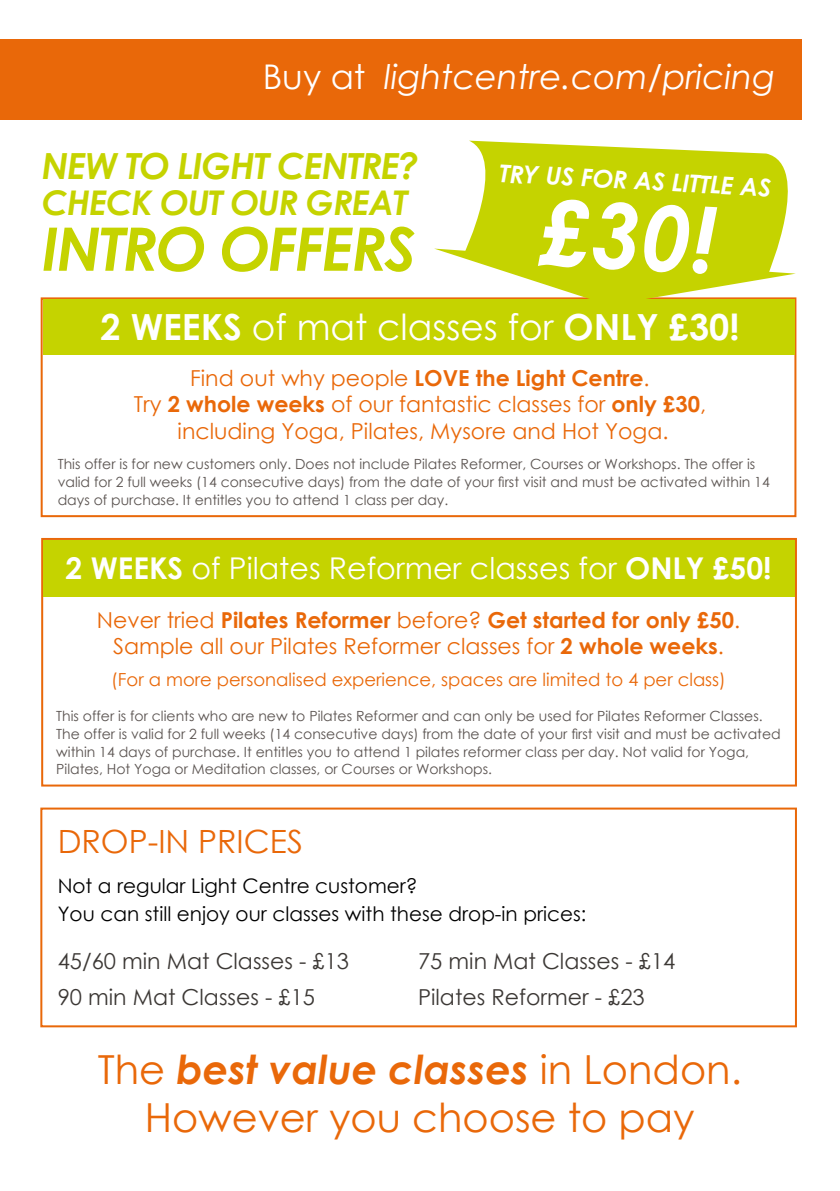
<style>
.page{position:relative;width:840px;height:1191px;background:#fff}
.page>*{position:absolute;margin:0;border:0;box-sizing:border-box;transform-origin:0 0}
.t1{font:italic 700 90px "Century Gothic";color:#fff}
.t2{font:italic 700 60px "Century Gothic";letter-spacing:-.03em;color:#c5d300}
.t3{font:40px/48px "Century Gothic";color:#e96809;text-align:center}
.t4{font:36px "Century Gothic";color:#fff}
.t5{font:italic 700 36px "Century Gothic";letter-spacing:-.03em;color:#c5d300}
.t6{font:italic 34px "Century Gothic";color:#fff}
.t7{font:italic 700 34px "Century Gothic";letter-spacing:-.03em;color:#c5d300}
.t8{font:32px "Century Gothic";color:#e96809}
.t9{font:30px "Century Gothic";color:#fff}
.t10{font:italic 700 24.4px "Century Gothic";color:#fff}
.t11{font:22px/26.4px "Century Gothic";color:#e96809;text-align:center}
.t12{font:22px "Century Gothic";color:#3c3835}
.t13{font:20px/28px "Century Gothic";color:#000}
.t14{font:18px "Century Gothic";color:#e96809}
.t15{font:14px/17.6px "Century Gothic";color:#5a5350}
.s1{font-style:normal}
.s2{font-weight:700}
.s3{font-weight:700;font-style:italic}
</style>
<div class="page">
<div style="left:40px;top:807px;width:756px;height:220px;border:2px solid #e96809"></div>
<div style="left:41px;top:538px;width:755px;height:248px;background:#fff;border:2px solid #e96809"></div>
<div style="left:0;top:40px;width:801px;height:80px;background:#e96809"></div>
<div style="left:41px;top:297px;width:755px;height:220px;background:#fff;border:2px solid #e96809"></div>
<div style="left:43px;top:299px;width:751px;height:56px;background:#c5d300"></div>
<div style="left:43px;top:540px;width:751px;height:56px;background:#c5d300"></div>
<svg style="left:466px;top:141px;width:330px;height:133px;background:#ccd822"></svg>
<svg style="left:434px;top:249px;width:361px;height:56px"></svg>
<h3 class="t6" style="left:262px;top:53px;width:513px"><span class="s1">Buy at</span> lightcentre.com/pricing</h3>
<h3 class="t5" style="left:42px;top:138px;width:378px">NEW TO LIGHT CENTRE?</h3>
<h3 class="t7" style="left:42px;top:177px;width:367px">CHECK OUT OUR GREAT</h3>
<h2 class="t2" style="left:42px;top:203px;width:375px">INTRO OFFERS</h2>
<h3 class="t10" style="left:500px;top:155px;width:273px;rotate:3deg">TRY US FOR AS LITTLE AS</h3>
<h1 class="t1" style="left:544px;top:163px;width:178px;rotate:3deg">£30!</h1>
<h3 class="t4" style="left:100px;top:301px;width:640px"><span class="s2">2 WEEKS</span> of mat classes for <span class="s2">ONLY £30!</span></h3>
<h3 class="t11" style="left:134px;top:364px;width:573px">Find out why people <span class="s2">LOVE the Light Centre</span>.<br>Try <span class="s2">2 whole weeks</span> of our fantastic classes for <span class="s2">only £30</span>, including Yoga, Pilates, Mysore and Hot Yoga.</h3>
<p class="t15" style="left:58px;top:454px;width:713px">This offer is for new customers only. Does not include Pilates Reformer, Courses or Workshops. The offer is valid for 2 full weeks (14 consecutive days) from the date of your first visit and must be activated within 14 days of purchase. It entitles you to attend 1 class per day.</p>
<h3 class="t9" style="left:65px;top:547px;width:707px"><span class="s2">2 WEEKS</span> of Pilates Reformer classes for <span class="s2">ONLY £50!</span></h3>
<h3 class="t11" style="left:97px;top:606px;width:644px">Never tried <span class="s2">Pilates Reformer</span> before? <span class="s2">Get started for only £50</span>.<br>Sample all our Pilates Reformer classes for <span class="s2">2 whole weeks</span>.</h3>
<p class="t14" style="left:111px;top:667px;width:616px">(For a more personalised experience, spaces are limited to 4 per class)</p>
<p class="t15" style="left:56px;top:707px;width:725px">This offer is for clients who are new to Pilates Reformer and can only be used for Pilates Reformer Classes.<br>The offer is valid for 2 full weeks (14 consecutive days) from the date of your first visit and must be activated within 14 days of purchase. It entitles you to attend 1 pilates reformer class per day. Not valid for Yoga, Pilates, Hot Yoga or Meditation classes, or Courses or Workshops.</p>
<h3 class="t8" style="left:58px;top:819px;width:247px">DROP-IN PRICES</h3>
<h3 class="t13" style="left:58px;top:871px;width:530px">Not a regular Light Centre customer?<br>You can still enjoy our classes with these drop-in prices:</h3>
<h3 class="t12" style="left:58px;top:945px;width:293px">45/60 min Mat Classes - £13</h3>
<h3 class="t12" style="left:418px;top:945px;width:259px">75 min Mat Classes - £14</h3>
<h3 class="t12" style="left:58px;top:981px;width:259px">90 min Mat Classes - £15</h3>
<h3 class="t12" style="left:418px;top:981px;width:228px">Pilates Reformer - £23</h3>
<h3 class="t3" style="left:98px;top:1044px;width:645px">The <span class="s3">best value classes</span> in London.<br>However you choose to pay</h3>
</div>
